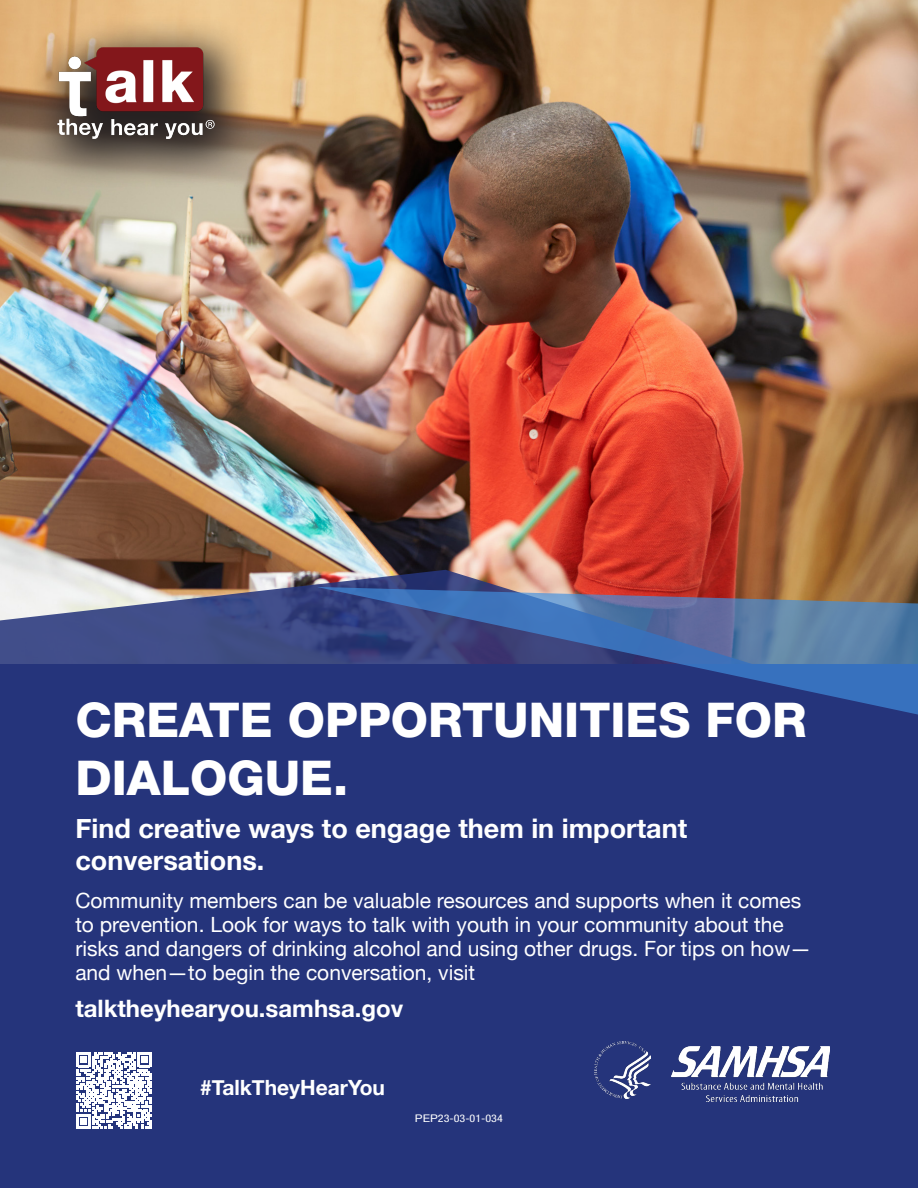
<style>
.page{position:relative;width:918px;height:1188px;background:#fff}
.page>*{position:absolute;margin:0;border:0;box-sizing:border-box;transform-origin:0 0}
.t1{font:800 48px/57.6px "Helvetica Neue LT Std";color:#fff}
.t2{font:700 27px/32.4px "Helvetica Neue";color:#fff}
.t3{font:700 24px "Helvetica Neue";color:#fff}
.t4{font:21px/24px "Helvetica Neue";color:#fff}
.t5{font:700 21px "Helvetica Neue";color:#fff}
.t6{font:condensed 10.5px "Helvetica Neue";color:#fff;scale:1.15 1}
.s1{font-stretch:normal}
</style>
<div class="page">
<img style="left:0;top:0;width:918px;height:587px">
<div style="left:0;top:664px;width:918px;height:524px;background:#25347b"></div>
<svg style="left:0;top:570px;width:757px;height:94px;background:#766c89"></svg>
<svg style="left:316px;top:587px;width:602px;height:128px"></svg>
<div style="left:26px;top:14px;width:240px;height:176px;background:#231f20;opacity:.95"></div>
<img style="left:55px;top:48px;width:160px;height:90px">
<img style="left:595px;top:1042px;width:56px;height:57px">
<img style="left:671px;top:1046px;width:158px;height:56px">
<svg style="left:76px;top:1053px;width:75px;height:75px"></svg>
<h1 class="t1" style="left:75px;top:691px;width:733px">CREATE OPPORTUNITIES FOR<br>DIALOGUE.</h1>
<p class="t2" style="left:75px;top:813px;width:613px">Find creative ways to engage them in important conversations.</p>
<p class="t4" style="left:75px;top:889px;width:737px">Community members can be valuable resources and supports when it comes to prevention. Look for ways to talk with youth in your community about the risks and dangers of drinking alcohol and using other drugs. For tips on how— and when—to begin the conversation, visit</p>
<p class="t3" style="left:75px;top:990px;width:330px">talktheyhearyou.samhsa.gov</p>
<p class="t5" style="left:200px;top:1071px;width:186px">#TalkTheyHearYou</p>
<p class="t6" style="left:415px;top:1113px;width:78px"><span class="s1">PEP</span>23-03-01-034</p>
</div>
